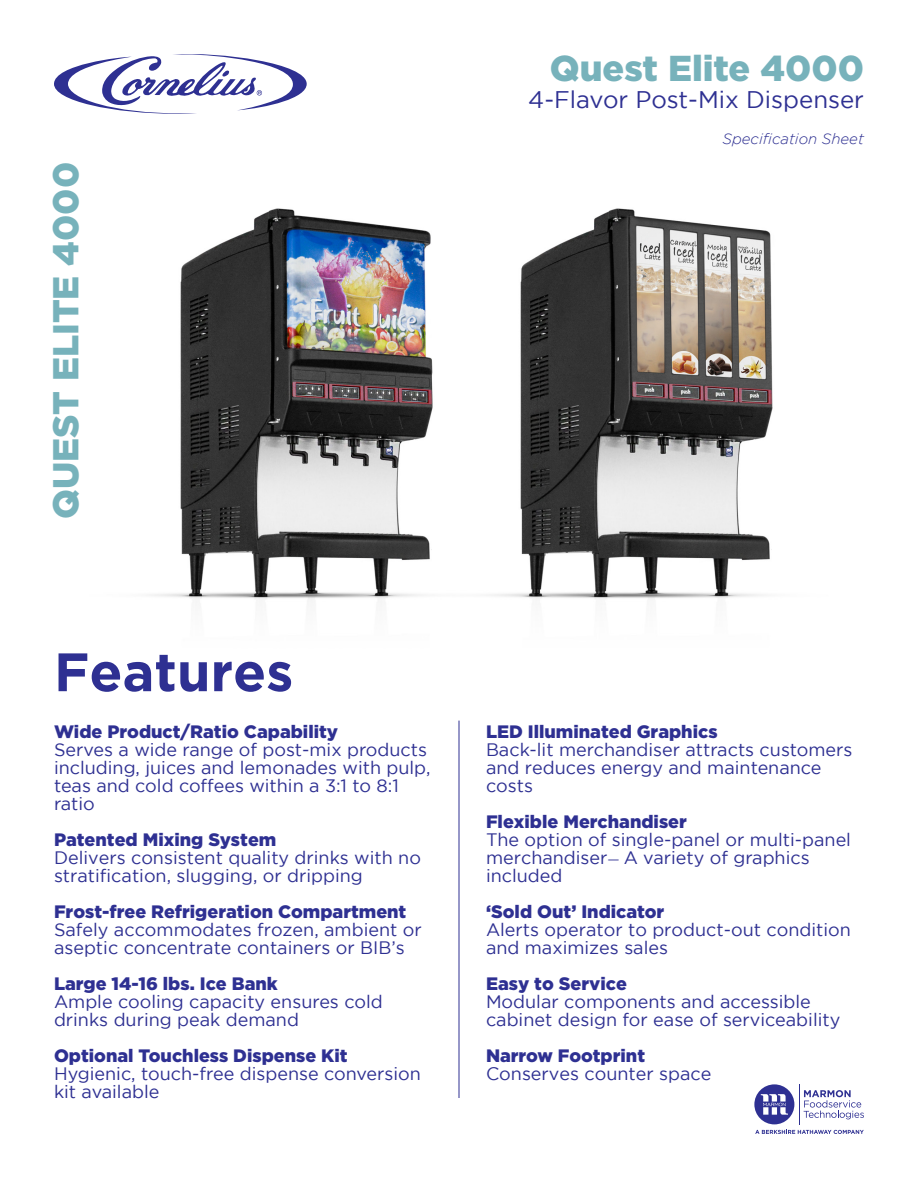
<style>
.page{position:relative;width:918px;height:1188px;background:#fff}
.page>*{position:absolute;margin:0;border:0;box-sizing:border-box;transform-origin:0 0}
.t1{font:700 54px "Gotham";color:#2e3092}
.t2{font:900 36px "Gotham";color:#77b2bb}
.t3{font:24px "Gotham";color:#2e3092}
.Features_Title{font:18px/18px "Gotham";color:#2e3092}
.t4{font:italic 300 15px "Gotham";color:#2e3092}
.s1{font-weight:900}
.s2{font-size:13.5px}
</style>
<div class="page">
<img style="left:151px;top:208px;width:713px;height:922px">
<svg style="left:54px;top:54px;width:253px;height:60px"></svg>
<svg style="left:755px;top:1130px;width:109px;height:4px"></svg>
<hr style="left:799px;top:1084px;width:1px;height:40px;background:#2e3092">
<svg style="left:804px;top:1090px;width:60px;height:29px"></svg>
<svg style="left:754px;top:1084px;width:40px;height:40px"></svg>
<hr style="left:459px;top:721px;width:1px;height:377px;background:#2e3092">
<p class="t2" style="left:45px;top:519px;width:359px;rotate:-90deg">QUEST ELITE 4000</p>
<p class="t1" style="left:54px;top:641px;width:241px">Features</p>
<p class="Features_Title" style="left:54px;top:722px;width:378px"><span class="s1">Wide Product/Ratio Capability<br></span>Serves a wide range of post-mix products including, juices and lemonades with pulp, teas and cold coffees within a 3:1 to 8:1 ratio</p>
<p class="Features_Title" style="left:54px;top:830px;width:369px"><span class="s1">Patented Mixing System<br></span>Delivers consistent quality drinks with no stratification, slugging, or dripping</p>
<p class="Features_Title" style="left:54px;top:902px;width:369px"><span class="s1">Frost-free Refrigeration Compartment<br></span>Safely accommodates frozen, ambient or aseptic concentrate containers or BIB’s</p>
<p class="Features_Title" style="left:54px;top:974px;width:330px"><span class="s1">Large 14-16 lbs. Ice Bank<br></span>Ample cooling capacity ensures cold drinks during peak demand</p>
<p class="Features_Title" style="left:54px;top:1046px;width:368px"><span class="s1">Optional Touchless Dispense Kit<br></span>Hygienic, touch-free dispense conversion kit available</p>
<p class="t2" style="left:550px;top:48px;width:316px">Quest Elite 4000</p>
<p class="t3" style="left:528px;top:86px;width:337px">4-Flavor Post-Mix Dispenser</p>
<p class="t4" style="left:723px;top:130px;width:143px">Specification Sheet</p>
<p class="Features_Title" style="left:486px;top:722px;width:368px"><span class="s1">LED Illuminated Graphics<br></span>Back-lit merchandiser attracts customers and reduces energy and maintenance costs</p>
<p class="Features_Title" style="left:486px;top:812px;width:367px"><span class="s1">Flexible Merchandiser<br></span>The option of single-panel or multi-panel merchandiser<span class="s2">—</span> A variety of graphics included</p>
<p class="Features_Title" style="left:486px;top:902px;width:366px"><span class="s1">‘Sold Out’ Indicator<br></span>Alerts operator to product-out condition and maximizes sales</p>
<p class="Features_Title" style="left:486px;top:974px;width:356px"><span class="s1">Easy to Service<br></span>Modular components and accessible cabinet design for ease of serviceability</p>
<p class="Features_Title" style="left:486px;top:1046px;width:227px"><span class="s1">Narrow Footprint<br></span>Conserves counter space</p>
</div>
